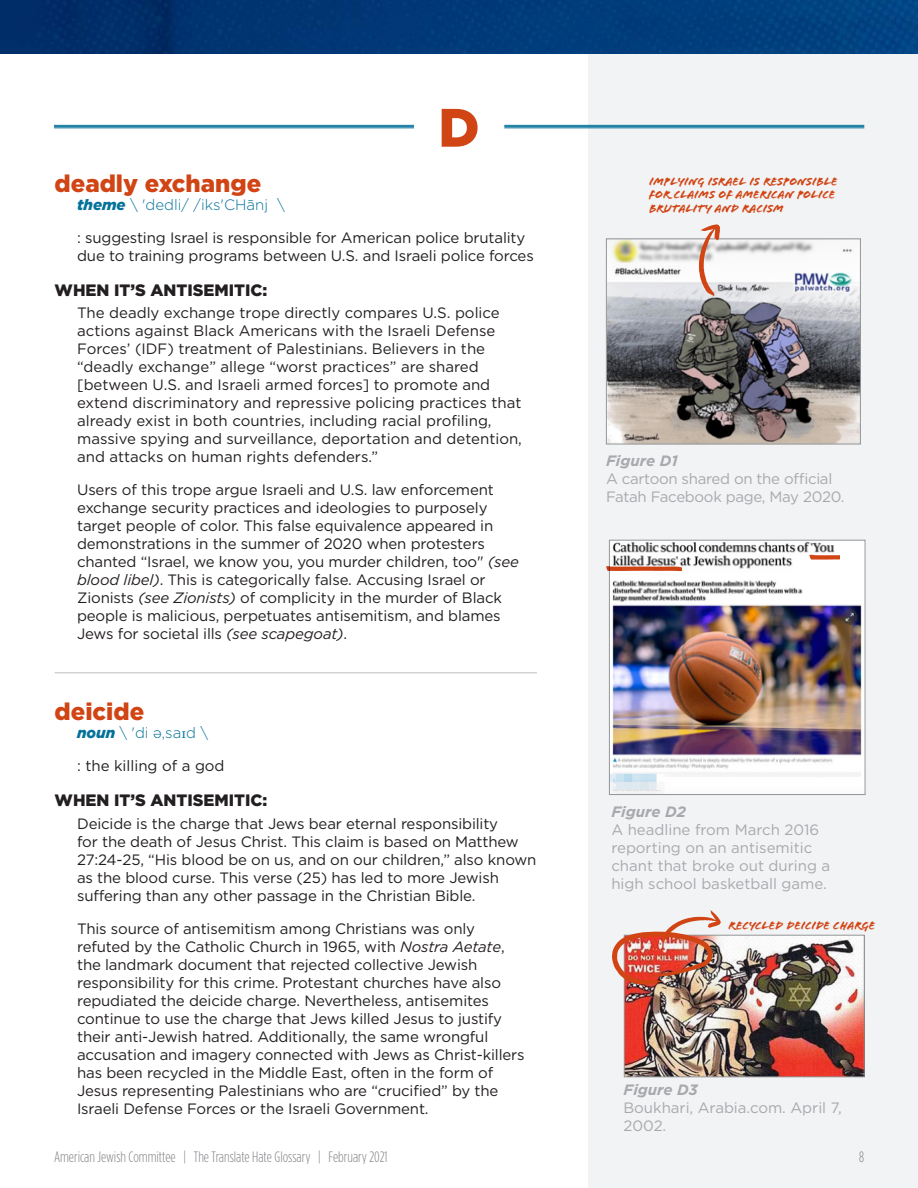
<style>
.page{position:relative;width:918px;height:1188px;background:#fff}
.page>*{position:absolute;margin:0;border:0;box-sizing:border-box;transform-origin:0 0}
.t1{font:900 54px "Gotham";color:#d14414}
.t2{font:900 24px "Gotham";color:#d14414}
.t3{font:900 16.5px "Gotham";color:#231f20}
.t4{font:15px/18px "Gotham";letter-spacing:-.01em;color:#231f20}
.t5{font:15px/18px "Gotham";color:#a8a9ad}
.t6{font:300 15px "Gotham Condensed";color:#808285}
.t7{font:15px/18px "Gotham";letter-spacing:-.02em;color:#a8a9ad}
.t8{font:300 15px "Gotham";color:#03729a}
.t9{font:italic 700 15px "Gotham";color:#a8a9ad}
.t10{font:12px/13.5px "Flood Std";color:#d14414}
.s1{font-weight:900;font-style:italic}
.s2{font-style:italic}
.s3{font-family:"Adobe Caslon Pro";font-weight:400}
</style>
<div class="page">
<div style="left:588px;top:0;width:330px;height:1188px;background:#f2f3f4"></div>
<img style="left:0;top:0;width:918px;height:54px">
<hr style="left:55px;top:672px;width:482px;height:1px;background:#bcbdc0">
<img style="left:626px;top:937px;width:237px;height:138px">
<div style="left:624px;top:935px;width:241px;height:142px;border:1px solid #939598"></div>
<img style="left:612px;top:910px;width:111px;height:75px">
<hr style="left:54px;top:125px;width:360px;height:1px;background:#03729a">
<hr style="left:54px;top:126px;width:360px;height:1px;background:#03729a">
<hr style="left:54px;top:128px;width:360px;height:1px;background:#03729a">
<hr style="left:504px;top:125px;width:360px;height:1px;background:#03729a">
<hr style="left:504px;top:126px;width:360px;height:1px;background:#03729a">
<hr style="left:504px;top:128px;width:360px;height:1px;background:#03729a">
<img style="left:611px;top:542px;width:252px;height:249px">
<div style="left:609px;top:540px;width:256px;height:255px;border:1px solid #939598"></div>
<svg style="left:606px;top:566px;width:76px;height:5px"></svg>
<img style="left:608px;top:240px;width:251px;height:202px">
<div style="left:606px;top:238px;width:255px;height:206px;border:1px solid #939598"></div>
<svg style="left:809px;top:555px;width:30px;height:5px"></svg>
<svg style="left:682px;top:224px;width:62px;height:75px"></svg>
<h1 class="t1" style="left:438px;top:90px;width:43px">D</h1>
<h2 class="t2" style="left:55px;top:167px;width:208px">deadly exchange</h2>
<p class="t8" style="left:77px;top:195px;width:209px"><span class="s1">theme</span> \ 'dedli/ /iks'CHānj \</p>
<p class="t4" style="left:77px;top:229px;width:458px">: suggesting Israel is responsible for American police brutality due to training programs between U.S. and Israeli police forces</p>
<p class="t3" style="left:55px;top:279px;width:214px">WHEN IT’S ANTISEMITIC:</p>
<p class="t4" style="left:77px;top:304px;width:446px">The deadly exchange trope directly compares U.S. police actions against Black Americans with the Israeli Defense Forces’ (IDF) treatment of Palestinians. Believers in the “deadly exchange” allege “worst practices” are shared [between U.S. and Israeli armed forces] to promote and extend discriminatory and repressive policing practices that already exist in both countries, including racial profiling, massive spying and surveillance, deportation and detention, and attacks on human rights defenders.”</p>
<p class="t4" style="left:77px;top:481px;width:443px">Users of this trope argue Israeli and U.S. law enforcement exchange security practices and ideologies to purposely target people of color. This false equivalence appeared in demonstrations in the summer of 2020 when protesters chanted “Israel, we know you, you murder children, too" <span class="s2">(see blood libel)</span>. This is categorically false. Accusing Israel or Zionists <span class="s2">(see Zionists)</span> of complicity in the murder of Black people is malicious, perpetuates antisemitism, and blames Jews for societal ills <span class="s2">(see scapegoat)</span>.</p>
<p class="t10" style="left:649px;top:175px;width:190px">IMPLYING ISRAEL IS RESPONSIBLE<br>FOR CLAIMS OF AMERICAN POLICE<br>BRUTALITY AND RACISM</p>
<p class="t9" style="left:606px;top:451px;width:73px">Figure D1</p>
<p class="t7" style="left:606px;top:469px;width:240px">A cartoon shared on the official<br>Fatah Facebook page, May 2020.</p>
<h2 class="t2" style="left:55px;top:695px;width:91px">deicide</h2>
<p class="t8" style="left:77px;top:724px;width:132px"><span class="s1">noun</span> \ 'di ə,sa<span class="s3">i</span>d \</p>
<p class="t4" style="left:77px;top:757px;width:149px">: the killing of a god</p>
<p class="t3" style="left:55px;top:789px;width:214px">WHEN IT’S ANTISEMITIC:</p>
<p class="t4" style="left:77px;top:814px;width:461px">Deicide is the charge that Jews bear eternal responsibility<br>for the death of Jesus Christ. This claim is based on Matthew 27:24-25, “His blood be on us, and on our children,” also known as the blood curse. This verse (25) has led to more Jewish suffering than any other passage in the Christian Bible.</p>
<p class="t4" style="left:77px;top:919px;width:449px">This source of antisemitism among Christians was only refuted by the Catholic Church in 1965, with <span class="s2">Nostra Aetate</span>, the landmark document that rejected collective Jewish responsibility for this crime. Protestant churches have also repudiated the deicide charge. Nevertheless, antisemites continue to use the charge that Jews killed Jesus to justify their anti-Jewish hatred. Additionally, the same wrongful accusation and imagery connected with Jews as Christ-killers has been recycled in the Middle East, often in the form of Jesus representing Palestinians who are “crucified” by the Israeli Defense Forces or the Israeli Government.</p>
<p class="t10" style="left:729px;top:919px;width:148px">RECYCLED DEICIDE CHARGE</p>
<p class="t9" style="left:611px;top:802px;width:76px">Figure D2</p>
<p class="t5" style="left:611px;top:821px;width:220px">A headline from March 2016 reporting on an antisemitic chant that broke out during a high school basketball game.</p>
<p class="t9" style="left:623px;top:1080px;width:76px">Figure D3</p>
<p class="t5" style="left:623px;top:1098px;width:220px">Boukhari, Arabia.com. April 7,<br>2002.</p>
<p class="t6" style="left:54px;top:1149px;width:335px">American Jewish Committee | The Translate Hate Glossary | February 2021</p>
<p class="t6" style="left:859px;top:1149px;width:6px">8</p>
</div>
